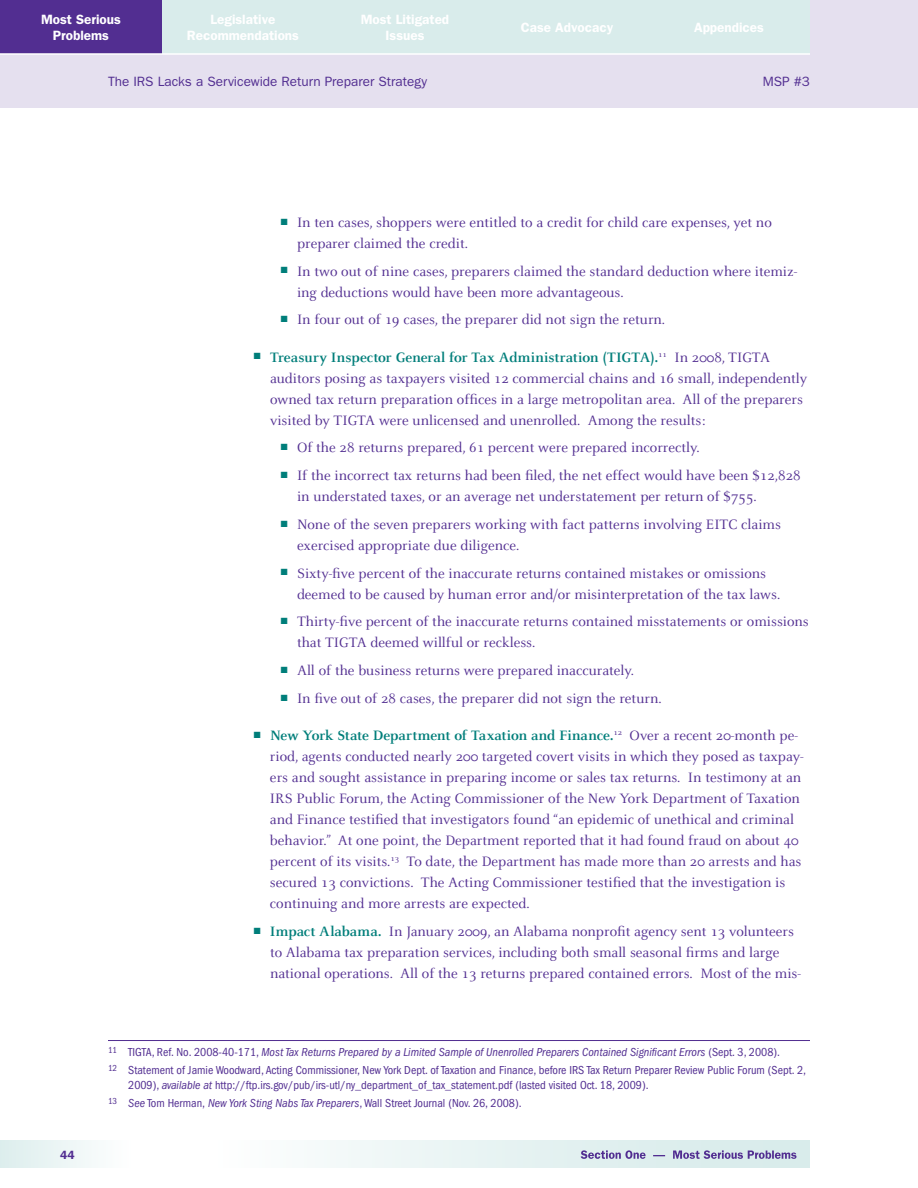
<style>
.page{position:relative;width:918px;height:1188px;background:#fff}
.page>*{position:absolute;margin:0;border:0;box-sizing:border-box;transform-origin:0 0}
.t1{font:15px/21px "Celeste";color:#522e91}
.t2{font:600 13.5px/16.5px "Franklin Gothic";color:#fff;text-align:center}
.t3{font:13.5px "Franklin Gothic";color:#522e91}
.t4{font:condensed 12px/18.3px "Franklin Gothic";color:#522e91}
.t5{font:600 12px "Franklin Gothic";color:#522e91}
.s1{color:#007e7a}
.s2{font-weight:700;color:#007e7a}
.s3{font-style:italic}
</style>
<div class="page">
<div style="left:0;top:0;width:918px;height:108px;background:#e5e0ef"></div>
<svg style="left:324px;top:1141px;width:486px;height:27px"></svg>
<svg style="left:581px;top:1150px;width:216px;height:9px;background:#a9a7cb"></svg>
<div style="left:0;top:1141px;width:148px;height:27px;background:linear-gradient(to right,#ddeeed,#fff)"></div>
<div style="left:0;top:0;width:162px;height:54px;background:#522e91"></div>
<div style="left:162px;top:0;width:162px;height:54px;background:#d9eceb"></div>
<div style="left:324px;top:0;width:162px;height:54px;background:#d9eceb"></div>
<div style="left:648px;top:0;width:162px;height:54px;background:#d9eceb"></div>
<div style="left:486px;top:0;width:162px;height:54px;background:#d9eceb"></div>
<hr style="left:0;top:53px;width:810px;height:2px;background:#fff">
<hr style="left:108px;top:1040px;width:702px;height:1px;background:#522e91">
<p class="t2" style="left:41px;top:11px;width:81px">Most Serious<br>Problems</p>
<p class="t2" style="left:361px;top:11px;width:90px">Most Litigated<br>Issues</p>
<p class="t2" style="left:521px;top:19px;width:94px">Case Advocacy</p>
<p class="t2" style="left:694px;top:19px;width:71px">Appendices</p>
<p class="t2" style="left:187px;top:11px;width:114px">Legislative<br>Recommendations</p>
<p class="t3" style="left:108px;top:74px;width:321px">The IRS Lacks a Servicewide Return Preparer Strategy</p>
<p class="t3" style="left:763px;top:74px;width:49px">MSP #3</p>
<p class="t1" style="left:297px;top:212px;width:476px;text-indent:-16px"><span class="s1">■</span> In ten cases, shoppers were entitled to a credit for child care expenses, yet no preparer claimed the credit.</p>
<p class="t1" style="left:297px;top:261px;width:502px;text-indent:-16px"><span class="s1">■</span> In two out of nine cases, preparers claimed the standard deduction where itemiz&shy;ing deductions would have been more advantageous.</p>
<p class="t1" style="left:281px;top:310px;width:386px"><span class="s1">■</span> In four out of 19 cases, the preparer did not sign the return.</p>
<p class="t1" style="left:270px;top:347px;width:539px;text-indent:-16px"><span class="s1">■</span> <span class="s2">Treasury Inspector General for Tax Administration (TIGTA).</span><sup>11</sup> In 2008, TIGTA auditors posing as taxpayers visited 12 commercial chains and 16 small, independently owned tax return preparation offices in a large metropolitan area. All of the preparers visited by TIGTA were unlicensed and unenrolled. Among the results:</p>
<p class="t1" style="left:281px;top:438px;width:420px"><span class="s1">■</span> Of the 28 returns prepared, 61 percent were prepared incorrectly.</p>
<p class="t1" style="left:297px;top:465px;width:505px;text-indent:-16px"><span class="s1">■</span> If the incorrect tax returns had been filed, the net effect would have been $12,828 in understated taxes, or an average net understatement per return of $755.</p>
<p class="t1" style="left:297px;top:514px;width:485px;text-indent:-16px"><span class="s1">■</span> None of the seven preparers working with fact patterns involving EITC claims exercised appropriate due diligence.</p>
<p class="t1" style="left:297px;top:563px;width:485px;text-indent:-16px"><span class="s1">■</span> Sixty-five percent of the inaccurate returns contained mistakes or omissions deemed to be caused by human error and/or misinterpretation of the tax laws.</p>
<p class="t1" style="left:297px;top:612px;width:513px;text-indent:-16px"><sup>■</sup> Thirty-five percent of the inaccurate returns contained misstatements or omissions that TIGTA deemed willful or reckless.</p>
<p class="t1" style="left:281px;top:660px;width:355px"><span class="s1">■</span> All of the business returns were prepared inaccurately.</p>
<p class="t1" style="left:281px;top:688px;width:382px"><span class="s1">■</span> In five out of 28 cases, the preparer did not sign the return.</p>
<p class="t1" style="left:270px;top:725px;width:535px;text-indent:-16px"><span class="s1">■</span> <span class="s2">New York State Department of Taxation and Finance.</span><sup>12</sup> Over a recent 20-month pe&shy;riod, agents conducted nearly 200 targeted covert visits in which they posed as taxpay&shy;ers and sought assistance in preparing income or sales tax returns. In testimony at an IRS Public Forum, the Acting Commissioner of the New York Department of Taxation and Finance testified that investigators found “an epidemic of unethical and criminal behavior.” At one point, the Department reported that it had found fraud on about 40 percent of its visits.<sup>13</sup> To date, the Department has made more than 20 arrests and has secured 13 convictions. The Acting Commissioner testified that the investigation is continuing and more arrests are expected.</p>
<p class="t1" style="left:270px;top:921px;width:533px;text-indent:-16px"><span class="s1">■</span> <span class="s2">Impact Alabama.</span> In January 2009, an Alabama nonprofit agency sent 13 volunteers to Alabama tax preparation services, including both small seasonal firms and large national operations. All of the 13 returns prepared contained errors. Most of the mis-</p>
<p class="t5" style="left:60px;top:1148px;width:16px">44</p>
<p class="t4" style="left:108px;top:1043px;width:700px"><sup>11</sup> TIGTA, Ref. No. 2008-40-171, <span class="s3">Most Tax Returns Prepared by a Limited Sample of Unenrolled Preparers Contained Significant Errors</span> (Sept. 3, 2008).<br><sup>12</sup> Statement of Jamie Woodward, Acting Commissioner, New York Dept. of Taxation and Finance, before IRS Tax Return Preparer Review Public Forum (Sept. 2,</p>
<p class="t4" style="left:108px;top:1076px;width:542px;text-indent:20px">2009), <span class="s3">available at</span> http://ftp.irs.gov/pub/irs-utl/ny_department_of_tax_statement.pdf (lasted visited Oct. 18, 2009).<br><sup>13</sup> <span class="s3">See</span> Tom Herman, <span class="s3">New York Sting Nabs Tax Preparers</span>, Wall Street Journal (Nov. 26, 2008).</p>
</div>
